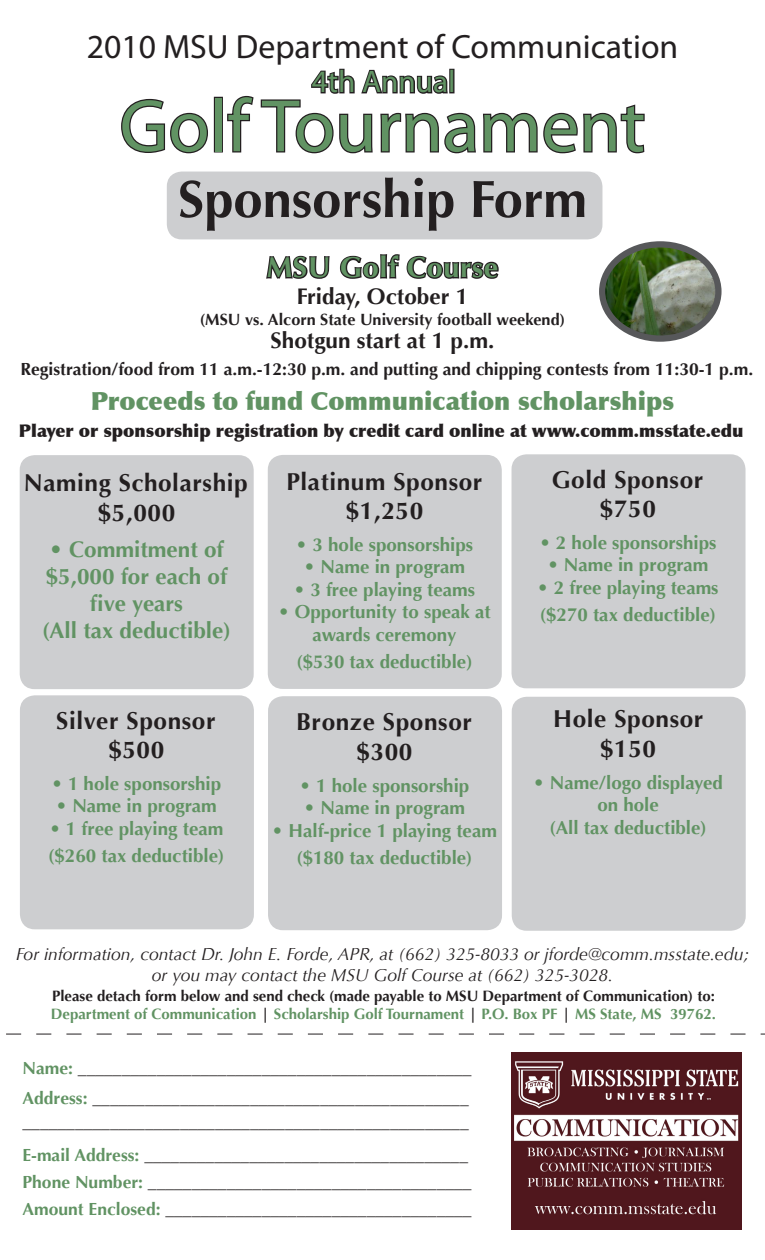
<style>
.page{position:relative;width:765px;height:1260px;background:#fff}
.page>*{position:absolute;margin:0;border:0;box-sizing:border-box;transform-origin:0 0}
.Paragraph_Style_1{font:75px "Myriad Pro";color:#619363}
.Paragraph_Style_1-2{font:700 52.5px "Optima";color:#231f20}
.Paragraph_Style_1-3{font:33.75px "Myriad Pro";color:#231f20}
.Paragraph_Style_1-4{font:31.25px "Myriad Pro";color:#619363}
.Paragraph_Style_1-5{font:700 28.75px "Optima";letter-spacing:.025em;color:#619363}
.Paragraph_Style_1-6{font:900 25px "Optima";color:#619363}
.Paragraph_Style_1-7{font:700 24.38px/30px "Optima";letter-spacing:.025em;color:#231f20;text-align:center}
.Paragraph_Style_1-8{font:700 22.5px/27px "Optima";color:#619363;text-align:center}
.Paragraph_Style_1-9{font:700 22.5px "Optima";color:#231f20}
.Paragraph_Style_1-10{font:700 18.75px/22.5px "Optima";color:#619363;text-align:center}
.Paragraph_Style_1-11{font:700 17.5px "Optima";color:#231f20}
.Paragraph_Style_1-12{font:italic 17.5px/21px "Optima";color:#231f20;text-align:center}
.Paragraph_Style_1-13{font:900 17.5px "Optima";color:#231f20}
.Paragraph_Style_1-14{font:700 16.25px "Optima";color:#231f20}
.Paragraph_Style_1-15{font:700 15px/18px "Optima";color:#231f20}
.s1{color:#619363}
</style>
<div class="page">
<div style="left:20px;top:455px;width:234px;height:234px;background:#cdced0;border-radius:15px"></div>
<svg style="left:121px;top:98px;width:87px;height:56px"></svg>
<div style="left:214px;top:97px;width:9px;height:55px;border:2px solid #231f20"></div>
<svg style="left:265px;top:239px;width:66px;height:40px"></svg>
<svg style="left:340px;top:254px;width:159px;height:25px"></svg>
<svg style="left:6px;top:1034px;width:759px;height:1px"></svg>
<div style="left:268px;top:455px;width:234px;height:234px;background:#cdced0;border-radius:15px"></div>
<div style="left:512px;top:454px;width:234px;height:234px;background:#cdced0;border-radius:15px"></div>
<div style="left:512px;top:697px;width:234px;height:234px;background:#cdced0;border-radius:15px"></div>
<img style="left:602px;top:244px;width:113px;height:95px">
<div style="left:599px;top:241px;width:123px;height:101px;border:6px solid #57585a;border-radius:50%"></div>
<div style="left:167px;top:172px;width:435px;height:67px;background:#cdced0;border-radius:15px"></div>
<div style="left:20px;top:695px;width:234px;height:234px;background:#cdced0;border-radius:15px"></div>
<div style="left:268px;top:696px;width:234px;height:234px;background:#cdced0;border-radius:15px"></div>
<img style="left:511px;top:1053px;width:230px;height:177px">
<svg style="left:227px;top:68px;width:418px;height:86px"></svg>
<div style="left:449px;top:69px;width:6px;height:24px;border:2px solid #231f20"></div>
<p class="Paragraph_Style_1-3" style="left:87px;top:26px;width:593px">2010 MSU Department of Communication</p>
<p class="Paragraph_Style_1-4" style="left:312px;top:62px;width:145px">4th Annual</p>
<p class="Paragraph_Style_1" style="left:120px;top:80px;width:527px">Golf Tournament</p>
<p class="Paragraph_Style_1-2" style="left:178px;top:169px;width:411px">Sponsorship Form</p>
<p class="Paragraph_Style_1-5" style="left:267px;top:251px;width:233px">MSU Golf Course</p>
<p class="Paragraph_Style_1-9" style="left:297px;top:283px;width:173px">Friday, October 1</p>
<p class="Paragraph_Style_1-9" style="left:271px;top:327px;width:225px">Shotgun start at 1 p.m.</p>
<p class="Paragraph_Style_1-14" style="left:200px;top:310px;width:367px">(MSU vs. Alcorn State University football weekend)</p>
<p class="Paragraph_Style_1-11" style="left:20px;top:359px;width:734px">Registration/food from 11 a.m.-12:30 p.m. and putting and chipping contests from 11:30-1 p.m.</p>
<p class="Paragraph_Style_1-6" style="left:91px;top:386px;width:585px">Proceeds to fund Communication scholarships</p>
<p class="Paragraph_Style_1-13" style="left:19px;top:420px;width:726px">Player or sponsorship registration by credit card online at www.comm.msstate.edu</p>
<p class="Paragraph_Style_1-7" style="left:24px;top:468px;width:225px">Naming Scholarship $5,000</p>
<p class="Paragraph_Style_1-8" style="left:42px;top:536px;width:190px">• Commitment of $5,000 for each of five years<br>(All tax deductible)</p>
<p class="Paragraph_Style_1-7" style="left:56px;top:706px;width:161px">Silver Sponsor</p>
<p class="Paragraph_Style_1-7" style="left:108px;top:735px;width:58px">$500</p>
<p class="Paragraph_Style_1-10" style="left:51px;top:773px;width:171px">• 1 hole sponsorship</p>
<p class="Paragraph_Style_1-10" style="left:56px;top:795px;width:163px">• Name in program</p>
<p class="Paragraph_Style_1-10" style="left:49px;top:818px;width:176px">• 1 free playing team</p>
<p class="Paragraph_Style_1-10" style="left:48px;top:845px;width:178px">($260 tax deductible)</p>
<p class="Paragraph_Style_1-7" style="left:286px;top:467px;width:198px;line-height:29.2px">Platinum Sponsor $1,250</p>
<p class="Paragraph_Style_1-10" style="left:296px;top:533px;width:179px">• 3 hole sponsorships</p>
<p class="Paragraph_Style_1-10" style="left:304px;top:556px;width:163px">• Name in program</p>
<p class="Paragraph_Style_1-10" style="left:294px;top:578px;width:183px">• 3 free playing teams</p>
<p class="Paragraph_Style_1-10" style="left:278px;top:601px;width:214px">• Opportunity to speak at awards ceremony</p>
<p class="Paragraph_Style_1-10" style="left:296px;top:650px;width:178px">($530 tax deductible)</p>
<p class="Paragraph_Style_1-7" style="left:296px;top:707px;width:177px">Bronze Sponsor</p>
<p class="Paragraph_Style_1-7" style="left:356px;top:737px;width:58px">$300</p>
<p class="Paragraph_Style_1-10" style="left:300px;top:774px;width:171px">• 1 hole sponsorship</p>
<p class="Paragraph_Style_1-10" style="left:304px;top:797px;width:163px">• Name in program</p>
<p class="Paragraph_Style_1-10" style="left:272px;top:819px;width:227px">• Half-price 1 playing team</p>
<p class="Paragraph_Style_1-10" style="left:296px;top:846px;width:178px">($180 tax deductible)</p>
<p class="Paragraph_Style_1-7" style="left:552px;top:465px;width:153px">Gold Sponsor</p>
<p class="Paragraph_Style_1-7" style="left:600px;top:494px;width:58px">$750</p>
<p class="Paragraph_Style_1-10" style="left:539px;top:532px;width:179px">• 2 hole sponsorships</p>
<p class="Paragraph_Style_1-10" style="left:547px;top:554px;width:163px">• Name in program</p>
<p class="Paragraph_Style_1-10" style="left:537px;top:577px;width:183px">• 2 free playing teams</p>
<p class="Paragraph_Style_1-10" style="left:540px;top:604px;width:178px">($270 tax deductible)</p>
<p class="Paragraph_Style_1-7" style="left:553px;top:704px;width:152px">Hole Sponsor</p>
<p class="Paragraph_Style_1-7" style="left:600px;top:734px;width:58px">$150</p>
<p class="Paragraph_Style_1-10" style="left:533px;top:772px;width:191px">• Name/logo displayed on hole</p>
<p class="Paragraph_Style_1-10" style="left:549px;top:817px;width:159px">(All tax deductible)</p>
<p class="Paragraph_Style_1-12" style="left:16px;top:944px;width:735px">For information, contact Dr. John E. Forde, APR, at (662) 325-8033 or jforde@comm.msstate.edu; or you may contact the MSU Golf Course at (662) 325-3028.</p>
<p class="Paragraph_Style_1-15" style="left:51px;top:987px;width:667px">Please detach form below and send check (made payable to MSU Department of Communication) to:<br><span class="s1">Department of Communication</span> | <span class="s1">Scholarship Golf Tournament</span> | <span class="s1">P.O. Box PF</span> | <span class="s1">MS State, MS 39762.</span></p>
<p class="Paragraph_Style_1-11" style="left:22px;top:1058px;width:451px"><span class="s1">Name:</span> _____________________________________________</p>
<p class="Paragraph_Style_1-11" style="left:22px;top:1088px;width:448px"><span class="s1">Address:</span> ___________________________________________</p>
<p class="Paragraph_Style_1-11" style="left:22px;top:1112px;width:448px">___________________________________________________</p>
<p class="Paragraph_Style_1-11" style="left:22px;top:1145px;width:447px"><span class="s1">E-mail Address:</span> _____________________________________</p>
<p class="Paragraph_Style_1-11" style="left:22px;top:1172px;width:451px"><span class="s1">Phone Number:</span> _____________________________________</p>
<p class="Paragraph_Style_1-11" style="left:22px;top:1199px;width:451px"><span class="s1">Amount Enclosed:</span> ___________________________________</p>
</div>
